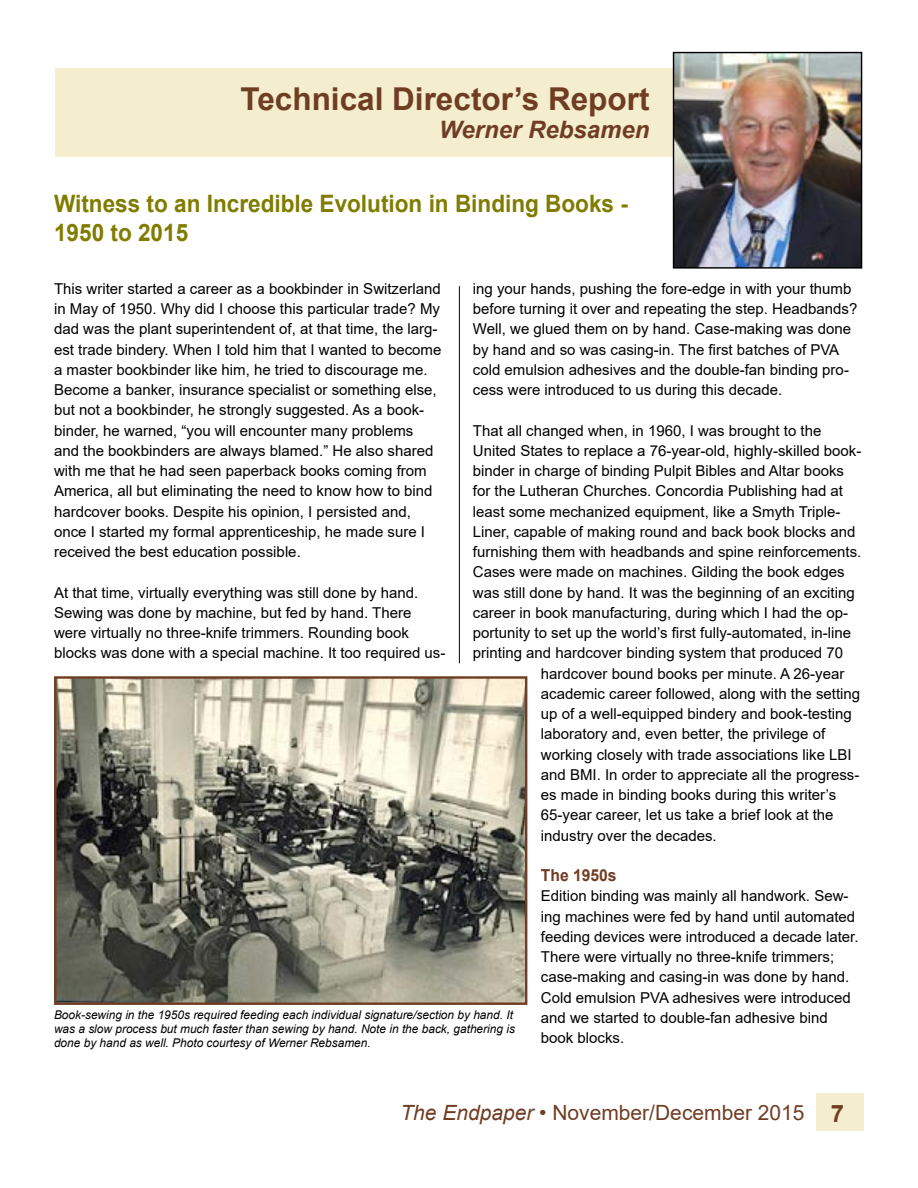
<style>
.page{position:relative;width:918px;height:1188px;background:#fff}
.page>*{position:absolute;margin:0;border:0;box-sizing:border-box;transform-origin:0 0}
.t1{font:700 31.5px "Arial";color:#6f3d23}
.t2{font:700 24px/28.8px "Arial";color:#807c00;scale:.94 1}
.t3{font:italic 700 24px "Arial";color:#6f3d23}
.t4{font:21px "Arial";color:#6f3d23}
.t5{font:700 16.5px "Arial";color:#6f3d23;scale:.95 1}
.t6{font:15px/20.2px "Arial";color:#000}
.t7{font:italic 12px/14.4px "Arial";color:#000}
.s1{font-style:italic}
.s2{font-weight:700;font-size:24px}
</style>
<div class="page">
<div style="left:817px;top:1093px;width:47px;height:38px;background:#f4edce"></div>
<hr style="left:459px;top:286px;width:1px;height:377px;background:#000">
<div style="left:56px;top:69px;width:624px;height:88px;background:#f4edce"></div>
<img style="left:675px;top:54px;width:185px;height:213px">
<div style="left:673px;top:52px;width:189px;height:217px;border:1px solid #000"></div>
<img style="left:57px;top:679px;width:467px;height:323px">
<div style="left:54px;top:676px;width:473px;height:329px;border:2px solid #6f3d23"></div>
<h1 class="t1" style="left:241px;top:76px;width:411px">Technical Director’s Report</h1>
<h2 class="t3" style="left:439px;top:114px;width:212px">Werner Rebsamen</h2>
<h2 class="t2" style="left:54px;top:190px;width:612px">Witness to an Incredible Evolution in Binding Books -<br>1950 to 2015</h2>
<p class="t6" style="left:54px;top:278px;width:389px">This writer started a career as a bookbinder in Switzerland in May of 1950. Why did I choose this particular trade? My dad was the plant superintendent of, at that time, the larg&shy;est trade bindery. When I told him that I wanted to become a master bookbinder like him, he tried to discourage me.<br>Become a banker, insurance specialist or something else, but not a bookbinder, he strongly suggested. As a book&shy;binder, he warned, “you will encounter many problems and the bookbinders are always blamed.” He also shared with me that he had seen paperback books coming from America, all but eliminating the need to know how to bind hardcover books. Despite his opinion, I persisted and, once I started my formal apprenticeship, he made sure I received the best education possible.</p>
<p class="t6" style="left:54px;top:582px;width:393px">At that time, virtually everything was still done by hand.<br>Sewing was done by machine, but fed by hand. There were virtually no three-knife trimmers. Rounding book blocks was done with a special machine. It too required us-</p>
<p class="t6" style="left:473px;top:278px;width:386px">ing your hands, pushing the fore-edge in with your thumb before turning it over and repeating the step. Headbands?<br>Well, we glued them on by hand. Case-making was done by hand and so was casing-in. The first batches of PVA cold emulsion adhesives and the double-fan binding pro&shy;cess were introduced to us during this decade.</p>
<p class="t6" style="left:473px;top:420px;width:350px">That all changed when, in 1960, I was brought to the</p>
<p class="t6" style="left:473px;top:440px;width:390px">United States to replace a 76-year-old, highly-skilled book-</p>
<p class="t6" style="left:473px;top:461px;width:373px">binder in charge of binding Pulpit Bibles and Altar books</p>
<p class="t6" style="left:473px;top:481px;width:372px">for the Lutheran Churches. Concordia Publishing had at</p>
<p class="t6" style="left:473px;top:501px;width:369px">least some mechanized equipment, like a Smyth Triple-</p>
<p class="t6" style="left:473px;top:521px;width:384px">Liner, capable of making round and back book blocks and</p>
<p class="t6" style="left:473px;top:542px;width:390px">furnishing them with headbands and spine reinforcements.</p>
<p class="t6" style="left:473px;top:562px;width:373px">Cases were made on machines. Gilding the book edges</p>
<p class="t6" style="left:473px;top:582px;width:383px">was still done by hand. It was the beginning of an exciting</p>
<p class="t6" style="left:473px;top:602px;width:377px">career in book manufacturing, during which I had the op-</p>
<p class="t6" style="left:473px;top:623px;width:380px">portunity to set up the world’s first fully-automated, in-line</p>
<p class="t6" style="left:473px;top:643px;width:372px">printing and hardcover binding system that produced 70</p>
<p class="t6" style="left:541px;top:663px;width:305px">hardcover bound books per minute. A 26-year</p>
<p class="t6" style="left:541px;top:683px;width:321px">academic career followed, along with the setting</p>
<p class="t6" style="left:541px;top:704px;width:312px">up of a well-equipped bindery and book-testing</p>
<p class="t6" style="left:541px;top:724px;width:286px">laboratory and, even better, the privilege of</p>
<p class="t6" style="left:541px;top:744px;width:312px">working closely with trade associations like LBI</p>
<p class="t6" style="left:541px;top:764px;width:320px">and BMI. In order to appreciate all the progress-</p>
<p class="t6" style="left:541px;top:785px;width:297px">es made in binding books during this writer’s</p>
<p class="t6" style="left:541px;top:805px;width:294px">65-year career, let us take a brief look at the</p>
<p class="t6" style="left:541px;top:825px;width:177px">industry over the decades.</p>
<p class="t5" style="left:541px;top:864px;width:81px">The 1950s</p>
<p class="t6" style="left:541px;top:886px;width:319px">Edition binding was mainly all handwork. Sew&shy;ing machines were fed by hand until automated feeding devices were introduced a decade later.<br>There were virtually no three-knife trimmers; case-making and casing-in was done by hand.<br>Cold emulsion PVA adhesives were introduced and we started to double-fan adhesive bind book blocks.</p>
<p class="t7" style="left:54px;top:1007px;width:462px">Book-sewing in the 1950s required feeding each individual signature/section by hand. It was a slow process but much faster than sewing by hand. Note in the back, gathering is done by hand as well. Photo courtesy of Werner Rebsamen.</p>
<h3 class="t4" style="left:400px;top:1098px;width:445px"><span class="s1">The Endpaper</span> • November/December 2015 <span class="s2">7</span></h3>
</div>
